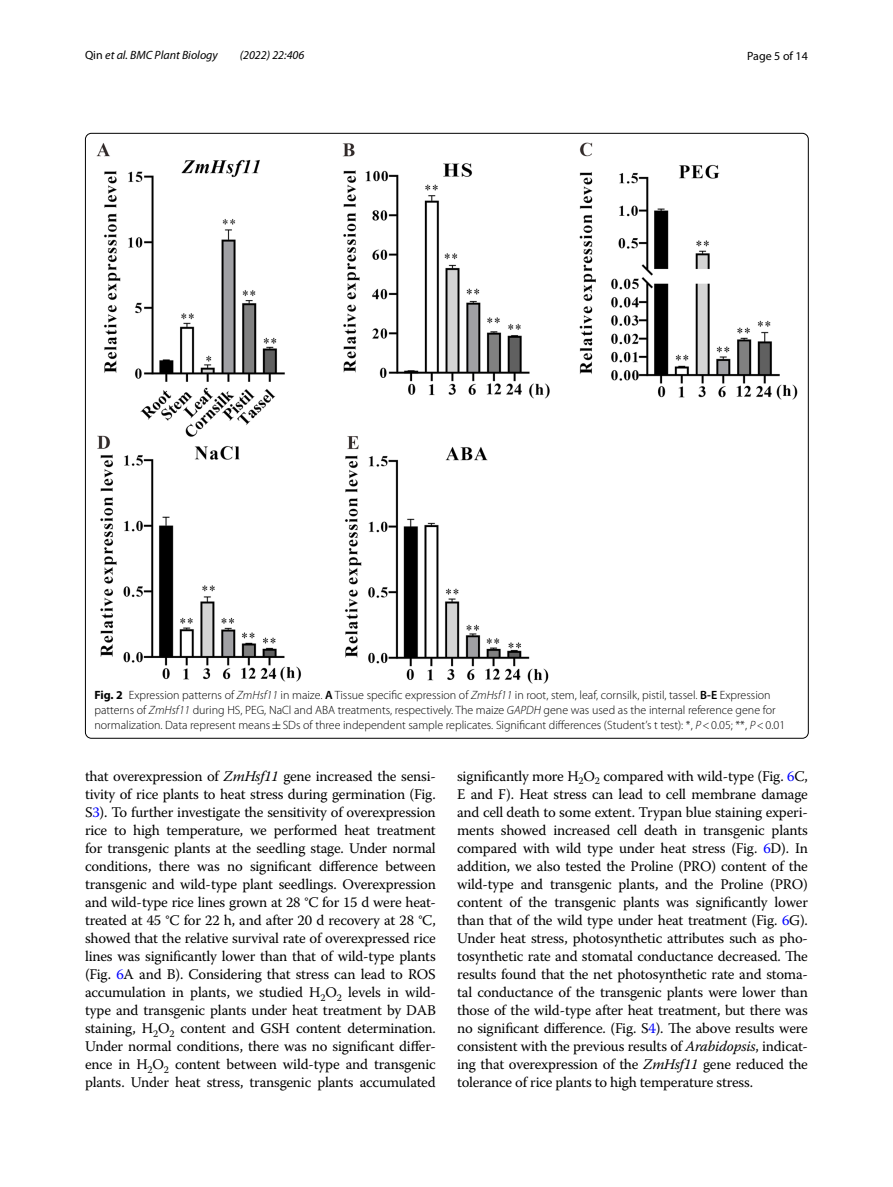
<style>
.page{position:relative;width:893px;height:1187px;background:#fff}
.page>*{position:absolute;margin:0;border:0;box-sizing:border-box;transform-origin:0 0}
.t1{font:14.7px/18px "Warnock Pro";letter-spacing:-.015em;color:#000;text-align:justify}
.t2{font:300 12px/15px "Myriad Pro";color:#000}
.t3{font:italic 12px "Myriad Pro";color:#000}
.t4{font:12px "Myriad Pro";color:#000}
.s1{font-style:normal}
.s2{font-weight:700}
.s3{font-style:italic}
.s4{font-weight:600}
.s5{font-family:"MTSY";font-weight:400}
.s6{color:#00f}
</style>
<div class="page">
<img style="left:97px;top:142px;width:700px;height:541px">
<p class="t3" style="left:85px;top:48px;width:134px"><span class="s1">Qin</span> et al. BMC Plant Biology</p>
<p class="t3" style="left:240px;top:48px;width:66px">(2022) 22:406</p>
<p class="t4" style="left:747px;top:48px;width:62px">Page 5 of 14</p>
<p class="t2" style="left:94px;top:687px;width:692px"><span class="s2">Fig. 2</span> Expression patterns of <span class="s3">ZmHsf11</span> in maize. <span class="s4">A</span> Tissue specific expression of <span class="s3">ZmHsf11</span> in root, stem, leaf, cornsilk, pistil, tassel. <span class="s4">B-E</span> Expression patterns of <span class="s3">ZmHsf11</span> during HS, PEG, NaCl and ABA treatments, respectively. The maize <span class="s3">GAPDH</span> gene was used as the internal reference gene for normalization. Data represent means<span class="s5">±</span>SDs of three independent sample replicates. Significant differences (Student’s t test): *, <span class="s3">P</span>&lt;0.05; **, <span class="s3">P</span>&lt;0.01</p>
<p class="t1" style="left:85px;top:766px;width:352px">that overexpression of <span class="s3">ZmHsf11</span> gene increased the sensi&shy;tivity of rice plants to heat stress during germination (Fig.<br>S<span class="s6">3</span>). To further investigate the sensitivity of overexpression rice to high temperature, we performed heat treatment for transgenic plants at the seedling stage. Under normal conditions, there was no significant difference between transgenic and wild-type plant seedlings. Overexpression and wild-type rice lines grown at 28 °C for 15 d were heat&shy;treated at 45 °C for 22 h, and after 20 d recovery at 28 °C, showed that the relative survival rate of overexpressed rice lines was significantly lower than that of wild-type plants (Fig. <span class="s6">6</span>A and B). Considering that stress can lead to ROS accumulation in plants, we studied H<sub>2</sub>O<sub>2</sub> levels in wild&shy;type and transgenic plants under heat treatment by DAB staining, H<sub>2</sub>O<sub>2</sub> content and GSH content determination.<br>Under normal conditions, there was no significant differ&shy;ence in H<sub>2</sub>O<sub>2</sub> content between wild-type and transgenic plants. Under heat stress, transgenic plants accumulated</p>
<p class="t1" style="left:457px;top:766px;width:352px">significantly more H<sub>2</sub>O<sub>2</sub> compared with wild-type (Fig. <span class="s6">6</span>C, E and F). Heat stress can lead to cell membrane damage and cell death to some extent. Trypan blue staining experi&shy;ments showed increased cell death in transgenic plants compared with wild type under heat stress (Fig. <span class="s6">6</span>D). In addition, we also tested the Proline (PRO) content of the wild-type and transgenic plants, and the Proline (PRO) content of the transgenic plants was significantly lower than that of the wild type under heat treatment (Fig. <span class="s6">6</span>G).<br>Under heat stress, photosynthetic attributes such as pho&shy;tosynthetic rate and stomatal conductance decreased. The results found that the net photosynthetic rate and stoma&shy;tal conductance of the transgenic plants were lower than those of the wild-type after heat treatment, but there was no significant difference. (Fig. S<span class="s6">4</span>). The above results were consistent with the previous results of <span class="s3">Arabidopsis</span>, indicat&shy;ing that overexpression of the <span class="s3">ZmHsf11</span> gene reduced the tolerance of rice plants to high temperature stress.</p>
</div>
